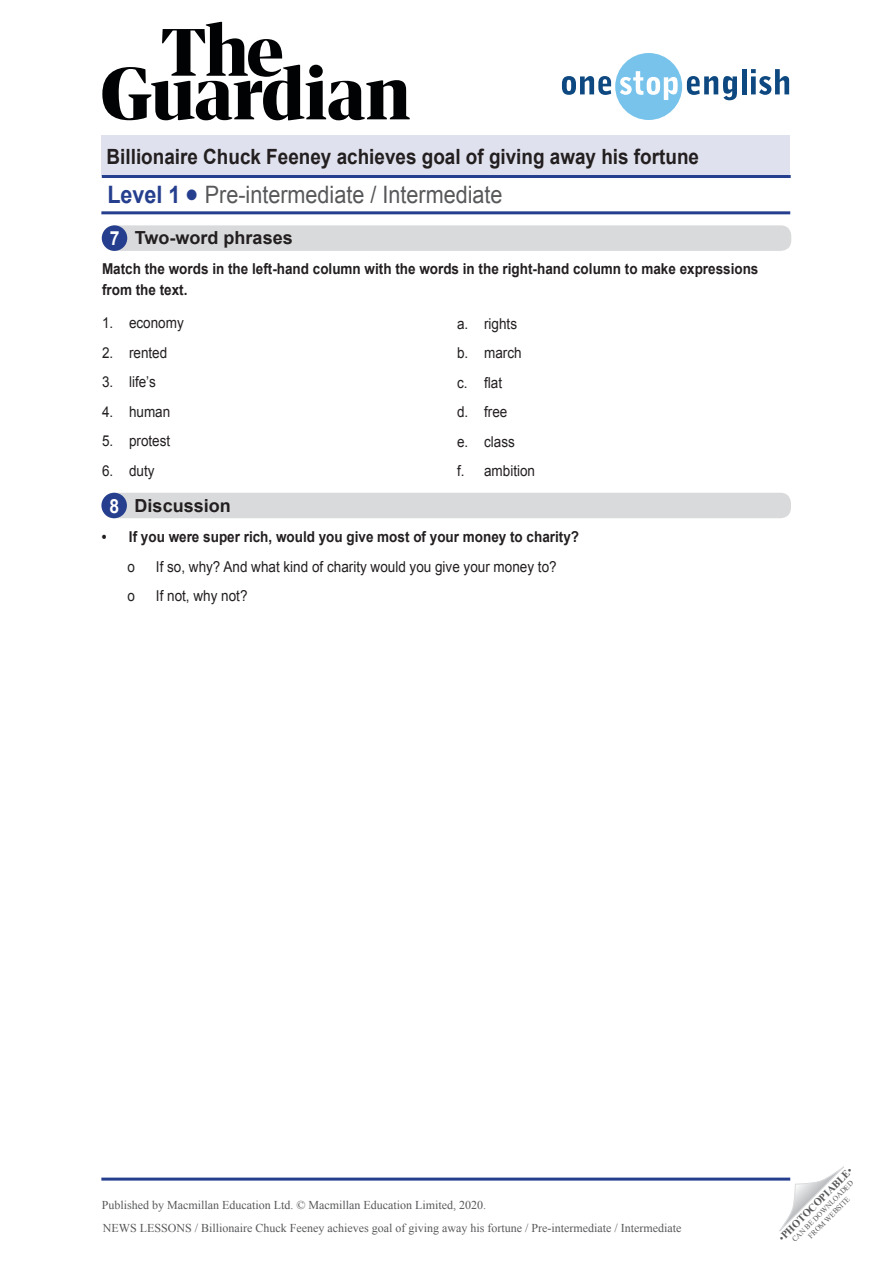
<style>
.page{position:relative;width:893px;height:1263px;background:#fff}
.page>*{position:absolute;margin:0;border:0;box-sizing:border-box;transform-origin:0 0}
.t1{font:24px "Arial";color:#57585a;scale:.9 1}
.t2{font:700 21px "Arial";color:#231f20;scale:.9 1}
.key_exercise_titles{font:700 19.5px "Arial";color:#fff;scale:.9 1}
.t3{font:700 18px "Arial";color:#231f20}
.body_text{font:15px "Arial";color:#231f20;scale:.9 1}
.body_text-2{font:700 15px/21px "Arial";color:#231f20;scale:.9 1}
.t4{font:12px "Times New Roman";color:#57585a}
.t5{font:700 10.5px "Times New Roman";color:#57585a}
.t6{font:7.5px/9px "Times New Roman";color:#57585a;text-align:center}
.s1{font-weight:700;color:#253f8e}
.s2{color:#253f8e}
.s3{font-weight:400}
</style>
<div class="page">
<div style="left:101px;top:135px;width:689px;height:40px;background:#e0e1ee"></div>
<svg style="left:779px;top:1167px;width:65px;height:64px"></svg>
<hr style="left:102px;top:175px;width:689px;height:3px;background:#253f8e">
<hr style="left:101px;top:211px;width:689px;height:3px;background:#253f8e">
<hr style="left:101px;top:1177px;width:689px;height:3px;background:#253f8e">
<svg style="left:562px;top:53px;width:175px;height:67px"></svg>
<hr style="left:742px;top:69px;width:4px;height:25px;background:#0e4880">
<svg style="left:751px;top:69px;width:38px;height:26px"></svg>
<svg style="left:102px;top:22px;width:308px;height:98px"></svg>
<div style="left:103px;top:493px;width:688px;height:25px;background:#d9dadc;border-radius:10px"></div>
<div style="left:101px;top:493px;width:26px;height:25px;background:#253f8e;border-radius:50%"></div>
<div style="left:103px;top:225px;width:688px;height:26px;background:#d9dadc;border-radius:10px"></div>
<div style="left:102px;top:225px;width:25px;height:26px;background:#253f8e;border-radius:50%"></div>
<h2 class="t2" style="left:107px;top:142px;width:660px">Billionaire Chuck Feeney achieves goal of giving away his fortune</h2>
<h1 class="t1" style="left:107px;top:178px;width:441px"><span class="s1">Level 1</span> <span class="s2">●</span> Pre-intermediate / Intermediate</h1>
<p class="key_exercise_titles" style="left:110px;top:226px;width:12px">7</p>
<p class="t3" style="left:135px;top:226px;width:159px">Two-word phrases</p>
<p class="body_text-2" style="left:102px;top:258px;width:731px">Match the words in the left-hand column with the words in the right-hand column to make expressions from the text.</p>
<p class="body_text" style="left:102px;top:313px;width:92px">1. economy</p>
<p class="body_text" style="left:102px;top:343px;width:74px">2. rented</p>
<p class="body_text" style="left:102px;top:372px;width:61px">3. life’s</p>
<p class="body_text" style="left:102px;top:402px;width:77px">4. human</p>
<p class="body_text" style="left:102px;top:431px;width:77px">5. protest</p>
<p class="body_text" style="left:102px;top:461px;width:60px">6. duty</p>
<p class="body_text" style="left:457px;top:313px;width:68px">a. rights</p>
<p class="body_text" style="left:457px;top:343px;width:73px">b. march</p>
<p class="body_text" style="left:457px;top:372px;width:52px">c. flat</p>
<p class="body_text" style="left:457px;top:402px;width:57px">d. free</p>
<p class="body_text" style="left:457px;top:431px;width:66px">e. class</p>
<p class="body_text" style="left:457px;top:461px;width:88px">f. ambition</p>
<p class="key_exercise_titles" style="left:109px;top:493px;width:12px">8</p>
<p class="t3" style="left:135px;top:494px;width:98px">Discussion</p>
<p class="body_text-2" style="left:102px;top:527px;width:532px">• If you were super rich, would you give most of your money to charity?</p>
<p class="body_text" style="left:127px;top:556px;width:10px">o</p>
<p class="body_text" style="left:156px;top:556px;width:447px">If so, why? And what kind of charity would you give your money to?</p>
<p class="body_text" style="left:127px;top:586px;width:10px">o</p>
<p class="body_text" style="left:156px;top:586px;width:103px">If not, why not?</p>
<p class="t4" style="left:102px;top:1197px;width:386px">Published by Macmillan Education Ltd. © Macmillan Education Limited, 2020.</p>
<p class="t4" style="left:103px;top:1220px;width:580px">NEWS LESSONS / Billionaire Chuck Feeney achieves goal of giving away his fortune / Pre-intermediate / Intermediate</p>
<p class="t5" style="left:775px;top:1234px;width:101px;rotate:-45deg"><span class="s3">•</span>PHOTOCOPIABLE<span class="s3">•</span></p>
<p class="t6" style="left:790px;top:1237px;width:85px;rotate:-45deg">CAN BE DOWNLOADED<br>FROM WEBSITE</p>
</div>
